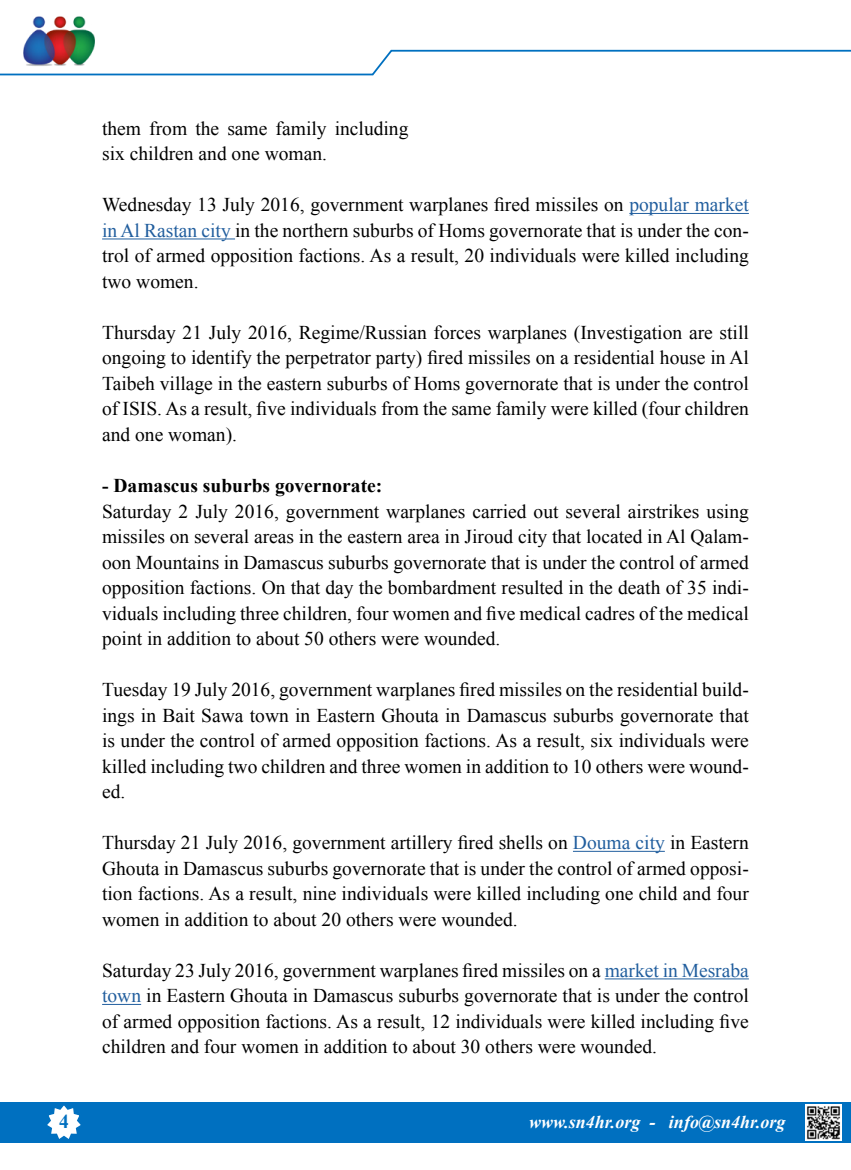
<style>
.page{position:relative;width:851px;height:1170px;background:#fff}
.page>*{position:absolute;margin:0;border:0;box-sizing:border-box;transform-origin:0 0}
.t1{font:19.5px/25.5px "Times New Roman";color:#000;text-align:justify}
.t2{font:700 19.5px "Times New Roman";color:#000}
.t3{font:700 19.5px "Times New Roman";color:#0070c0}
.t4{font:italic 700 18px "Times New Roman";color:#fff}
.s1{color:#215e9e}
</style>
<div class="page">
<img style="left:23px;top:16px;width:72px;height:33px">
<div style="left:0;top:1101px;width:850px;height:41px;background:#0070c0"></div>
<svg style="left:44px;top:1101px;width:40px;height:38px"></svg>
<svg style="left:0;top:49px;width:850px;height:27px"></svg>
<img style="left:805px;top:1104px;width:36px;height:36px">
<hr style="left:629px;top:213px;width:119px;height:1px;background:#215e9e">
<hr style="left:102px;top:238px;width:133px;height:1px;background:#215e9e">
<hr style="left:573px;top:850px;width:91px;height:1px;background:#215e9e">
<hr style="left:604px;top:978px;width:144px;height:1px;background:#215e9e">
<hr style="left:102px;top:1003px;width:39px;height:1px;background:#215e9e">
<p class="t3" style="left:59px;top:1107px;width:11px">4</p>
<p class="t1" style="left:102px;top:115px;width:308px">them from the same family including six children and one woman.</p>
<p class="t1" style="left:102px;top:192px;width:648px">Wednesday 13 July 2016, government warplanes fired missiles on <span class="s1">popular market</span></p>
<p class="t1" style="left:102px;top:243px;width:648px">trol of armed opposition factions. As a result, 20 individuals were killed including</p>
<p class="t1" style="left:102px;top:217px;width:648px"><span class="s1">in Al Rastan city</span> in the northern suburbs of Homs governorate that is under the con-</p>
<p class="t1" style="left:102px;top:268px;width:98px">two women.</p>
<p class="t1" style="left:102px;top:319px;width:648px">Thursday 21 July 2016, Regime/Russian forces warplanes (Investigation are still ongoing to identify the perpetrator party) fired missiles on a residential house in Al Taibeh village in the eastern suburbs of Homs governorate that is under the control of ISIS. As a result, five individuals from the same family were killed (four children and one woman .(</p>
<p class="t2" style="left:102px;top:472px;width:282px">- Damascus suburbs governorate:</p>
<p class="t1" style="left:102px;top:498px;width:648px">Saturday 2 July 2016, government warplanes carried out several airstrikes using</p>
<p class="t1" style="left:102px;top:549px;width:648px">oon Mountains in Damascus suburbs governorate that is under the control of armed</p>
<p class="t1" style="left:102px;top:523px;width:648px">missiles on several areas in the eastern area in Jiroud city that located in Al Qalam-</p>
<p class="t1" style="left:102px;top:574px;width:648px">opposition factions. On that day the bombardment resulted in the death of 35 indi-</p>
<p class="t1" style="left:102px;top:625px;width:400px">point in addition to about 50 others were wounded.</p>
<p class="t1" style="left:102px;top:600px;width:648px">viduals including three children, four women and five medical cadres of the medical</p>
<p class="t1" style="left:102px;top:676px;width:648px">Tuesday 19 July 2016, government warplanes fired missiles on the residential build-</p>
<p class="t1" style="left:102px;top:727px;width:648px">is under the control of armed opposition factions. As a result, six individuals were</p>
<p class="t1" style="left:102px;top:778px;width:25px">ed.</p>
<p class="t1" style="left:102px;top:702px;width:648px">ings in Bait Sawa town in Eastern Ghouta in Damascus suburbs governorate that</p>
<p class="t1" style="left:102px;top:753px;width:648px">killed including two children and three women in addition to 10 others were wound-</p>
<p class="t1" style="left:102px;top:829px;width:648px">Thursday 21 July 2016, government artillery fired shells on <span class="s1">Douma city</span> in Eastern</p>
<p class="t1" style="left:102px;top:880px;width:648px">tion factions. As a result, nine individuals were killed including one child and four</p>
<p class="t1" style="left:102px;top:855px;width:648px">Ghouta in Damascus suburbs governorate that is under the control of armed opposi-</p>
<p class="t1" style="left:102px;top:906px;width:417px">women in addition to about 20 others were wounded.</p>
<p class="t1" style="left:102px;top:957px;width:648px">Saturday 23 July 2016, government warplanes fired missiles on a <span class="s1">market in Mesraba town</span> in Eastern Ghouta in Damascus suburbs governorate that is under the control of armed opposition factions. As a result, 12 individuals were killed including five children and four women in addition to about 30 others were wounded.</p>
<p class="t4" style="left:529px;top:1108px;width:113px">www.sn4hr.org</p>
<p class="t4" style="left:649px;top:1108px;width:7px">-</p>
<p class="t4" style="left:669px;top:1108px;width:118px">info@sn4hr.org</p>
</div>
